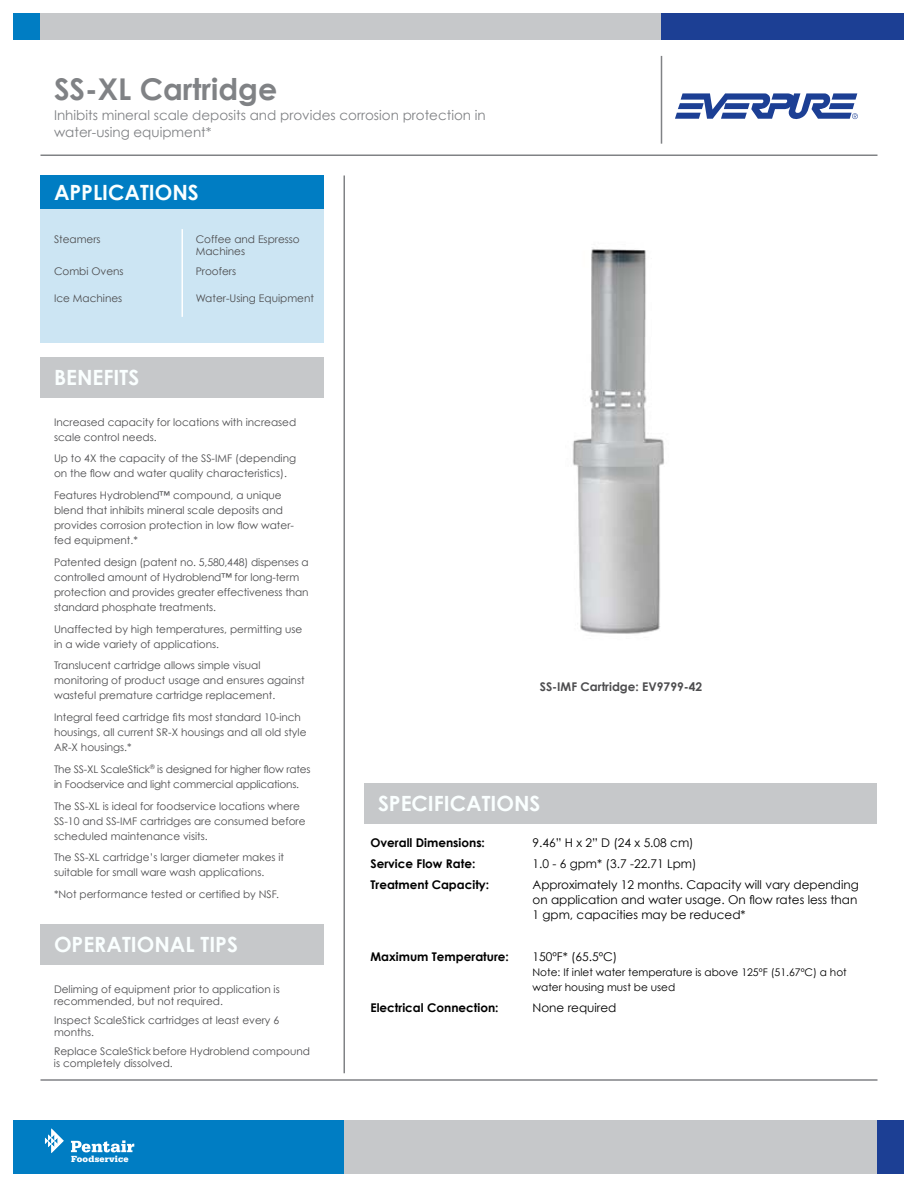
<style>
.page{position:relative;width:918px;height:1188px;background:#fff}
.page>*{position:absolute;margin:0;border:0;box-sizing:border-box;transform-origin:0 0}
.t1{font:700 30px "Century Gothic";color:#808285}
.t2{font:700 21px "Century Gothic";color:#faffff}
.t3{font:13.5px/16.2px "Century Gothic";color:#808285}
.t4{font:12px/15px "Century Gothic";color:#000}
.t5{font:700 12px "Century Gothic";color:#000}
.t6{font:700 12px "Century Gothic";color:#4d4d4f}
.t7{font:10.5px/15px "Century Gothic";color:#4d4d4f}
.t8{font:10.5px/15px "Century Gothic";color:#000}
.t9{font:700 8.4px "Serifa SB";letter-spacing:.025em;color:#fff}
</style>
<div class="page">
<hr style="left:661px;top:56px;width:1px;height:88px;background:#808285">
<div style="left:13px;top:1120px;width:891px;height:54px;background:#c6c8ca"></div>
<div style="left:14px;top:1120px;width:330px;height:54px;background:#007dc3"></div>
<div style="left:877px;top:1120px;width:27px;height:54px;background:#1c3f94"></div>
<hr style="left:40px;top:1079px;width:838px;height:2px;background:#808285">
<svg style="left:71px;top:1140px;width:63px;height:12px"></svg>
<svg style="left:45px;top:1128px;width:19px;height:25px"></svg>
<hr style="left:344px;top:176px;width:1px;height:897px;background:#808285">
<div style="left:40px;top:357px;width:284px;height:41px;background:#c6c8ca"></div>
<div style="left:40px;top:176px;width:284px;height:167px;background:#cce5f3"></div>
<div style="left:40px;top:176px;width:284px;height:33px;background:#007dc3"></div>
<hr style="left:182px;top:229px;width:1px;height:88px;background:#fff">
<div style="left:13px;top:14px;width:891px;height:26px;background:#c6c8ca"></div>
<div style="left:661px;top:14px;width:243px;height:26px;background:#1c3f94"></div>
<div style="left:13px;top:14px;width:27px;height:26px;background:#007dc3"></div>
<hr style="left:40px;top:154px;width:838px;height:2px;background:#808285">
<div style="left:364px;top:783px;width:514px;height:41px;background:#c6c8ca"></div>
<svg style="left:675px;top:93px;width:183px;height:26px"></svg>
<img style="left:572px;top:248px;width:92px;height:386px">
<div style="left:40px;top:924px;width:284px;height:41px;background:#c6c8ca"></div>
<h1 class="t1" style="left:54px;top:70px;width:225px">SS-XL Cartridge</h1>
<p class="t3" style="left:54px;top:107px;width:433px">Inhibits mineral scale deposits and provides corrosion protection in water-using equipment*</p>
<h2 class="t2" style="left:54px;top:179px;width:146px">APPLICATIONS</h2>
<p class="t7" style="left:54px;top:232px;width:48px">Steamers</p>
<p class="t7" style="left:196px;top:233px;width:106px;line-height:12px">Coffee and Espresso<br>Machines</p>
<p class="t7" style="left:54px;top:264px;width:71px">Combi Ovens</p>
<p class="t7" style="left:196px;top:264px;width:42px">Proofers</p>
<p class="t7" style="left:54px;top:291px;width:70px">Ice Machines</p>
<p class="t7" style="left:196px;top:291px;width:120px">Water-Using Equipment</p>
<h2 class="t2" style="left:54px;top:364px;width:87px">BENEFITS</h2>
<p class="t7" style="left:54px;top:414px;width:244px">Increased capacity for locations with increased scale control needs.</p>
<p class="t7" style="left:54px;top:451px;width:244px">Up to 4X the capacity of the SS-IMF (depending on the flow and water quality characteristics).</p>
<p class="t7" style="left:54px;top:488px;width:242px">Features Hydroblend™ compound, a unique blend that inhibits mineral scale deposits and provides corrosion protection in low flow water&shy;fed equipment.*</p>
<p class="t7" style="left:54px;top:554px;width:256px">Patented design (patent no. 5,580,448) dispenses a controlled amount of Hydroblend™ for long-term protection and provides greater effectiveness than standard phosphate treatments.</p>
<p class="t7" style="left:54px;top:621px;width:250px">Unaffected by high temperatures, permitting use in a wide variety of applications.</p>
<p class="t7" style="left:54px;top:658px;width:252px">Translucent cartridge allows simple visual monitoring of product usage and ensures against wasteful premature cartridge replacement.</p>
<p class="t7" style="left:54px;top:710px;width:254px">Integral feed cartridge fits most standard 10-inch housings, all current SR-X housings and all old style<br>AR-X housings.*</p>
<p class="t7" style="left:54px;top:761px;width:258px">The SS-XL ScaleStick<sup>®</sup> is designed for higher flow rates in Foodservice and light commercial applications.</p>
<p class="t7" style="left:54px;top:798px;width:253px">The SS-XL is ideal for foodservice locations where<br>SS-10 and SS-IMF cartridges are consumed before scheduled maintenance visits.</p>
<p class="t7" style="left:54px;top:850px;width:232px">The SS-XL cartridge’s larger diameter makes it suitable for small ware wash applications.</p>
<p class="t7" style="left:54px;top:887px;width:227px">*Not performance tested or certified by NSF.</p>
<h2 class="t2" style="left:54px;top:931px;width:185px">OPERATIONAL TIPS</h2>
<p class="t7" style="left:54px;top:983px;width:227px;line-height:12px">Deliming of equipment prior to application is recommended, but not required.</p>
<p class="t7" style="left:54px;top:1014px;width:227px;line-height:12px">Inspect ScaleStick cartridges at least every 6 months.</p>
<p class="t7" style="left:54px;top:1045px;width:258px;line-height:12px">Replace ScaleStick before Hydroblend compound is completely dissolved.</p>
<p class="t9" style="left:71px;top:1153px;width:59px">Foodservice</p>
<p class="t6" style="left:540px;top:679px;width:164px">SS-IMF Cartridge: EV9799-42</p>
<h2 class="t2" style="left:378px;top:790px;width:164px">SPECIFICATIONS</h2>
<p class="t5" style="left:370px;top:835px;width:116px">Overall Dimensions:</p>
<p class="t4" style="left:532px;top:835px;width:163px">9.46” H x 2” D (24 x 5.08 cm)</p>
<p class="t5" style="left:370px;top:856px;width:106px">Service Flow Rate:</p>
<p class="t4" style="left:532px;top:856px;width:166px">1.0 - 6 gpm* (3.7 -22.71 Lpm)</p>
<p class="t5" style="left:370px;top:877px;width:120px">Treatment Capacity:</p>
<p class="t4" style="left:532px;top:877px;width:328px">Approximately 12 months. Capacity will vary depending on application and water usage. On flow rates less than<br>1 gpm, capacities may be reduced*</p>
<p class="t5" style="left:370px;top:949px;width:140px">Maximum Temperature:</p>
<p class="t4" style="left:532px;top:949px;width:86px">150ºF* (65.5ºC)</p>
<p class="t8" style="left:532px;top:964px;width:316px">Note: If inlet water temperature is above 125ºF (51.67ºC) a hot water housing must be used</p>
<p class="t5" style="left:370px;top:1000px;width:130px">Electrical Connection:</p>
<p class="t4" style="left:532px;top:1000px;width:85px">None required</p>
</div>
